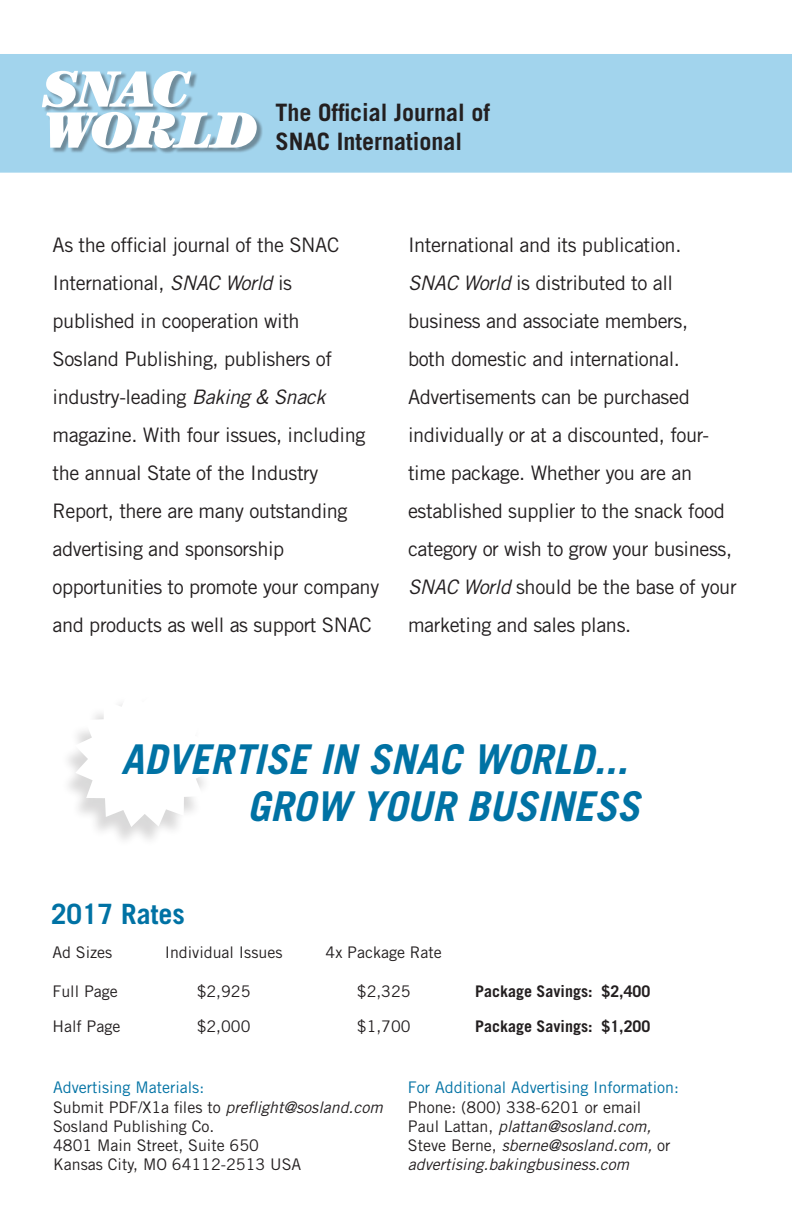
<style>
.page{position:relative;width:792px;height:1224px;background:#fff}
.page>*{position:absolute;margin:0;border:0;box-sizing:border-box;transform-origin:0 0}
.t1{font:italic 900 51px/41px "Century Std";letter-spacing:-.04em;color:#fff}
.t2{font:italic 700 41px/47px "Trade Gothic LT Std";color:#0072a4;text-align:right}
.t3{font:700 28px "Trade Gothic LT Std";color:#0072a4}
.t4{font:700 24px/28.8px "Trade Gothic LT Std";color:#231f20}
.t5{font:20px/38px "Trade Gothic LT Std";letter-spacing:-.02em;color:#231f20}
.t6{font:16px/19.2px "Trade Gothic LT Std";color:#231f20}
.t7{font:italic 16px/19.2px "Trade Gothic LT Std";color:#231f20}
.t8{font:700 16px "Trade Gothic LT Std";color:#231f20}
.t9{font:16px "Trade Gothic LT Std";color:#0072a4}
.s1{font-style:italic}
.s2{color:#0072a4}
.s3{font-style:normal}
</style>
<div class="page">
<div style="left:59px;top:695px;width:154px;height:154px;background:#231f20;opacity:.17"></div>
<svg style="left:75px;top:695px;width:138px;height:132px"></svg>
<div style="left:0;top:54px;width:792px;height:119px;background:#a2d4ed"></div>
<div style="left:43px;top:72px;width:220px;height:82px;background:#231f20;opacity:.4"></div>
<h1 class="t1" style="left:45px;top:68px;width:216px">SNAC<br>WORLD</h1>
<p class="t4" style="left:276px;top:98px;width:216px">The Official Journal of<br>SNAC International</p>
<p class="t5" style="left:53px;top:225px;width:328px">As the official journal of the SNAC International, <span class="s1">SNAC World</span> is published in cooperation with<br>Sosland Publishing, publishers of industry-leading <span class="s1">Baking &amp; Snack </span>magazine. With four issues, including the annual State of the Industry Report, there are many outstanding advertising and sponsorship opportunities to promote your company and products as well as support SNAC</p>
<p class="t5" style="left:408px;top:225px;width:330px">International and its publication.<br><span class="s1">SNAC World</span> is distributed to all business and associate members,<br>both domestic and international.<br>Advertisements can be purchased individually or at a discounted, four&shy;time package. Whether you are an established supplier to the snack food category or wish to grow your business, <span class="s1">SNAC World</span> should be the base of your marketing and sales plans.</p>
<h2 class="t2" style="left:121px;top:736px;width:520px">ADVERTISE IN SNAC WORLD...<br>GROW YOUR BUSINESS</h2>
<h3 class="t3" style="left:51px;top:897px;width:135px">2017 Rates</h3>
<p class="t6" style="left:52px;top:943px;width:61px">Ad Sizes</p>
<p class="t6" style="left:165px;top:943px;width:119px">Individual Issues</p>
<p class="t6" style="left:326px;top:943px;width:118px">4x Package Rate</p>
<p class="t6" style="left:52px;top:982px;width:67px">Full Page</p>
<p class="t6" style="left:197px;top:982px;width:55px">$2,925</p>
<p class="t6" style="left:357px;top:982px;width:55px">$2,325</p>
<p class="t8" style="left:475px;top:982px;width:177px">Package Savings: $2,400</p>
<p class="t6" style="left:52px;top:1016px;width:69px">Half Page</p>
<p class="t6" style="left:197px;top:1016px;width:55px">$2,000</p>
<p class="t6" style="left:357px;top:1016px;width:55px">$1,700</p>
<p class="t8" style="left:475px;top:1016px;width:177px">Package Savings: $1,200</p>
<p class="t6" style="left:53px;top:1078px;width:331px"><span class="s2">Advertising Materials:<br></span>Submit PDF/X1a files to <span class="s1">preflight@sosland.com<br></span>Sosland Publishing Co.<br>4801 Main Street, Suite 650<br>Kansas City, MO 64112-2513 USA</p>
<p class="t9" style="left:408px;top:1078px;width:273px">For Additional Advertising Information:</p>
<p class="t7" style="left:408px;top:1098px;width:264px"><span class="s3">Phone: (800) 338-6201 or email Paul Lattan,</span> plattan@sosland.com, <span class="s3">Steve Berne,</span> sberne@sosland.com, <span class="s3">or </span>advertising.bakingbusiness.com</p>
</div>
